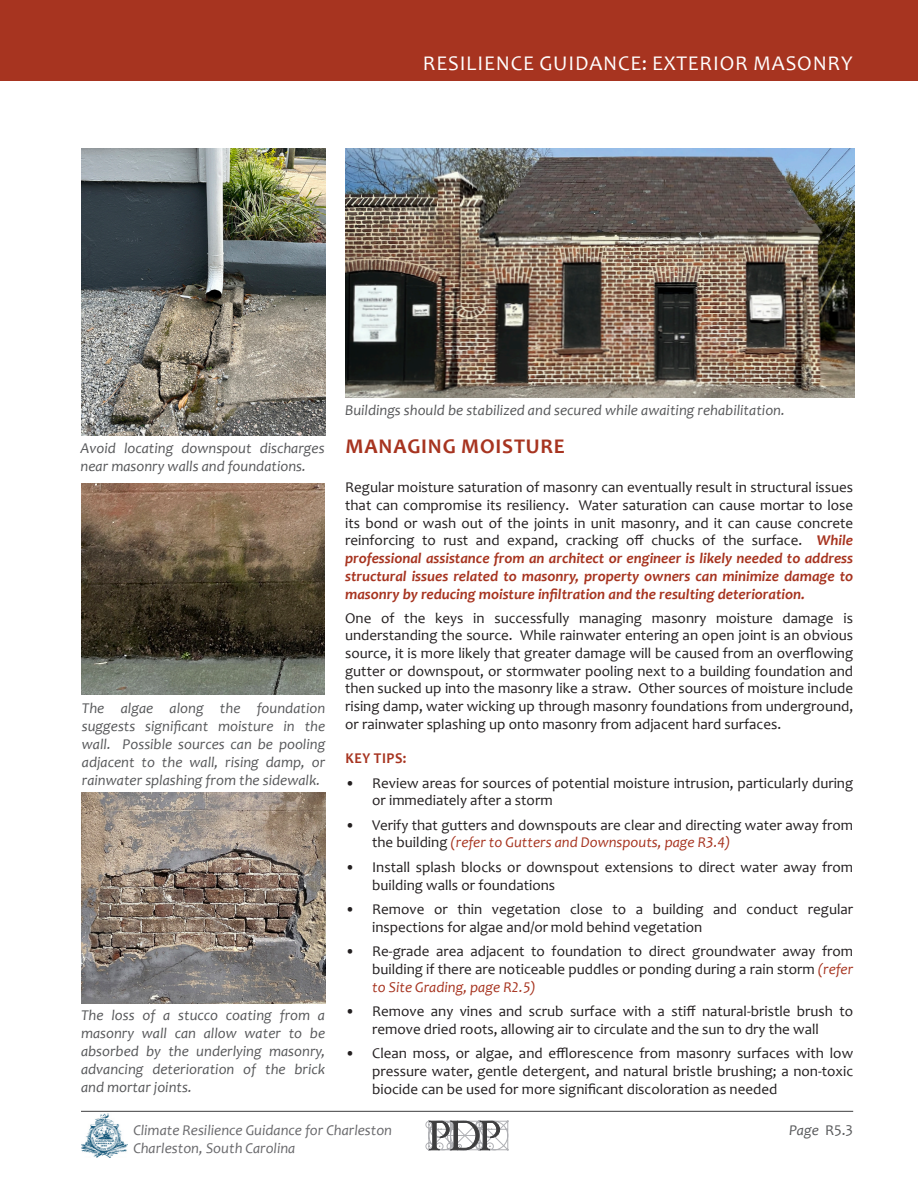
<style>
.page{position:relative;width:918px;height:1188px;background:#fff}
.page>*{position:absolute;margin:0;border:0;box-sizing:border-box;transform-origin:0 0}
.t1{font:21px "Candara";letter-spacing:.04em;color:#fff}
.t2{font:700 21px "Candara";letter-spacing:.04em;color:#a73420}
.t3{font:15px/17.7px "Candara";color:#231f20;text-align:justify}
.t4{font:italic 15px/18px "Candara";color:#57585a;text-align:justify}
.t5{font:italic 15px/18px "Candara";color:#69696c}
.t6{font:700 15px "Candara";letter-spacing:.04em;color:#a73420;scale:.95 1}
.s1{font-weight:700;font-style:italic;color:#a73420}
.s2{font-style:italic;color:#a73420}
.s3{font-style:normal}
</style>
<div class="page">
<img style="left:81px;top:1113px;width:47px;height:45px">
<svg style="left:426px;top:1120px;width:83px;height:31px"></svg>
<div style="left:0;top:0;width:918px;height:81px;background:#a73420"></div>
<hr style="left:81px;top:1111px;width:772px;height:1px;background:#3e3e3f">
<img style="left:81px;top:484px;width:243px;height:211px">
<img style="left:81px;top:148px;width:244px;height:287px">
<img style="left:345px;top:148px;width:510px;height:249px">
<img style="left:81px;top:792px;width:244px;height:211px">
<h1 class="t1" style="left:423px;top:50px;width:431px">RESILIENCE GUIDANCE: EXTERIOR MASONRY</h1>
<p class="t4" style="left:81px;top:439px;width:245px">Avoid locating downspout discharges near masonry walls and foundations.</p>
<p class="t4" style="left:82px;top:699px;width:245px">The algae along the foundation suggests significant moisture in the wall. Possible sources can be pooling adjacent to the wall, rising damp, or rainwater splashing from the sidewalk.</p>
<p class="t4" style="left:81px;top:1006px;width:246px">The loss of a stucco coating from a masonry wall can allow water to be absorbed by the underlying masonry, advancing deterioration of the brick and mortar joints.</p>
<p class="t4" style="left:345px;top:401px;width:441px">Buildings should be stabilized and secured while awaiting rehabilitation.</p>
<h1 class="t2" style="left:346px;top:433px;width:221px">MANAGING MOISTURE</h1>
<p class="t3" style="left:345px;top:478px;width:510px">Regular moisture saturation of masonry can eventually result in structural issues that can compromise its resiliency. Water saturation can cause mortar to lose its bond or wash out of the joints in unit masonry, and it can cause concrete reinforcing to rust and expand, cracking off chucks of the surface. <span class="s1">While professional assistance from an architect or engineer is likely needed to address structural issues related to masonry, property owners can minimize damage to masonry by reducing moisture infiltration and the resulting deterioration.</span></p>
<p class="t3" style="left:345px;top:609px;width:510px">One of the keys in successfully managing masonry moisture damage is understanding the source. While rainwater entering an open joint is an obvious source, it is more likely that greater damage will be caused from an overflowing gutter or downspout, or stormwater pooling next to a building foundation and then sucked up into the masonry like a straw. Other sources of moisture include rising damp, water wicking up through masonry foundations from underground, or rainwater splashing up onto masonry from adjacent hard surfaces.</p>
<p class="t6" style="left:345px;top:749px;width:66px">KEY TIPS:</p>
<p class="t3" style="left:372px;top:774px;width:483px;text-indent:-27px">• Review areas for sources of potential moisture intrusion, particularly during or immediately after a storm</p>
<p class="t3" style="left:372px;top:816px;width:483px;text-indent:-27px">• Verify that gutters and downspouts are clear and directing water away from the building <span class="s2">(refer to Gutters and Downspouts, page R3.4)</span></p>
<p class="t3" style="left:372px;top:858px;width:483px;text-indent:-27px">• Install splash blocks or downspout extensions to direct water away from building walls or foundations</p>
<p class="t3" style="left:372px;top:900px;width:483px;text-indent:-27px">• Remove or thin vegetation close to a building and conduct regular inspections for algae and/or mold behind vegetation</p>
<p class="t3" style="left:372px;top:942px;width:483px;text-indent:-27px">• Re-grade area adjacent to foundation to direct groundwater away from building if there are noticeable puddles or ponding during a rain storm <span class="s2">(refer to Site Grading, page R2.5)</span></p>
<p class="t3" style="left:345px;top:1002px;width:510px;text-align:center">• Remove any vines and scrub surface with a stiff natural-bristle brush to remove dried roots, allowing air to circulate and the sun to dry the wall</p>
<p class="t3" style="left:372px;top:1044px;width:483px;text-indent:-27px">• Clean moss, or algae, and efflorescence from masonry surfaces with low pressure water, gentle detergent, and natural bristle brushing; a non-toxic biocide can be used for more significant discoloration as needed</p>
<p class="t5" style="left:133px;top:1121px;width:260px">Climate Resilience Guidance for Charleston<br>Charleston, South Carolina</p>
<p class="t4" style="left:789px;top:1121px;width:66px">Page <span class="s3">R5.3</span></p>
</div>
